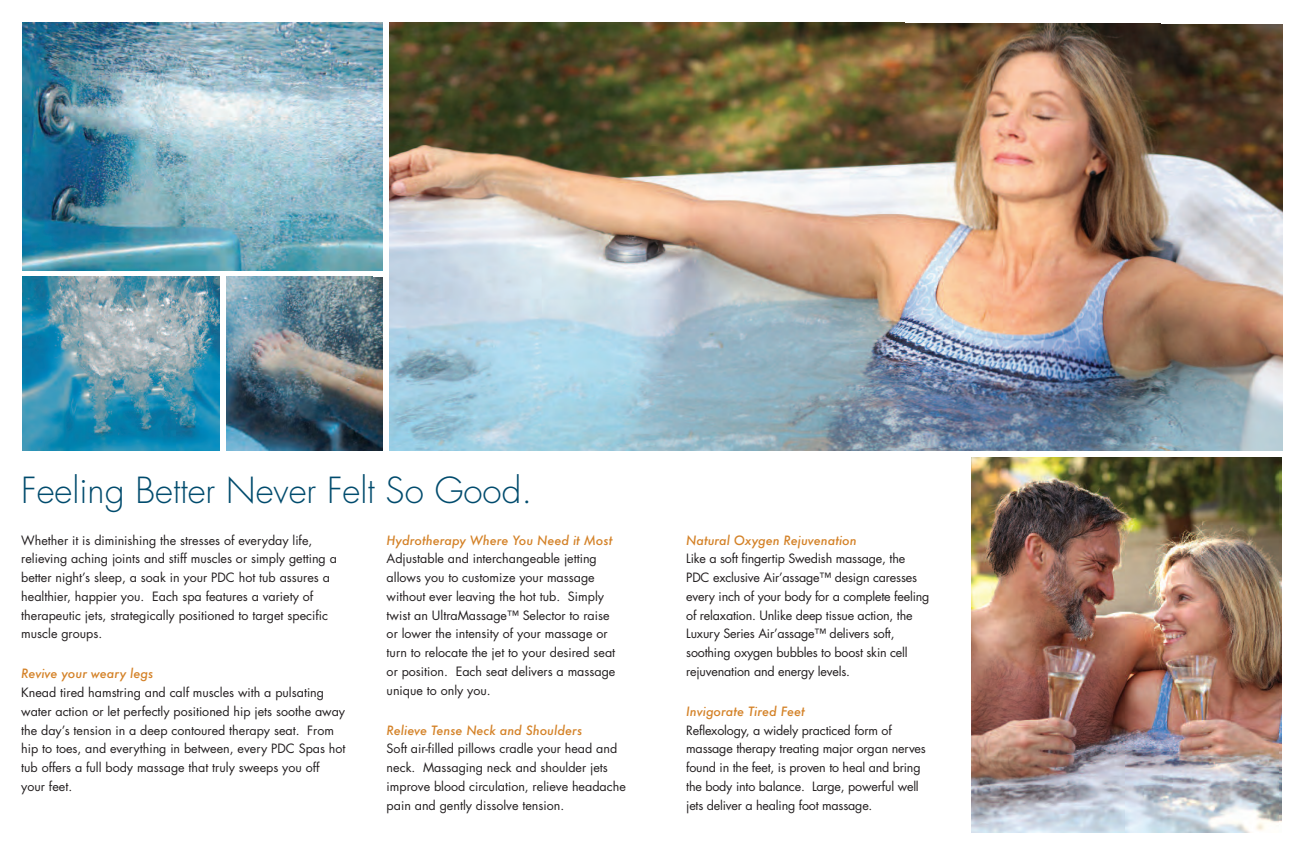
<style>
.page{position:relative;width:1305px;height:855px;background:#fff}
.page>*{position:absolute;margin:0;border:0;box-sizing:border-box;transform-origin:0 0}
.t1{font:300 35px "Futura";color:#004b6d}
.t2{font:12.5px/18.8px "Futura";color:#231f20}
.t3{font:italic 500 12.5px "Futura";color:#d48228}
</style>
<div class="page">
<img style="left:390px;top:22px;width:892px;height:428px">
<img style="left:23px;top:22px;width:359px;height:248px">
<img style="left:23px;top:277px;width:196px;height:173px">
<img style="left:227px;top:277px;width:155px;height:173px">
<img style="left:971px;top:457px;width:310px;height:376px">
<h1 class="t1" style="left:21px;top:474px;width:513px">Feeling Better Never Felt So Good.</h1>
<p class="t2" style="left:21px;top:532px;width:317px">Whether it is diminishing the stresses of everyday life, relieving aching joints and stiff muscles or simply getting a better night’s sleep, a soak in your PDC hot tub assures a healthier, happier you. Each spa features a variety of therapeutic jets, strategically positioned to target specific muscle groups.</p>
<p class="t3" style="left:21px;top:667px;width:133px">Revive your weary legs</p>
<p class="t2" style="left:21px;top:684px;width:326px">Knead tired hamstring and calf muscles with a pulsating water action or let perfectly positioned hip jets soothe away the day’s tension in a deep contoured therapy seat. From hip to toes, and everything in between, every PDC Spas hot tub offers a full body massage that truly sweeps you off your feet.</p>
<p class="t3" style="left:387px;top:533px;width:227px">Hydrotherapy Where You Need it Most</p>
<p class="t2" style="left:387px;top:550px;width:230px">Adjustable and interchangeable jetting allows you to customize your massage without ever leaving the hot tub. Simply twist an UltraMassage™ Selector to raise or lower the intensity of your massage or turn to relocate the jet to your desired seat or position. Each seat delivers a massage unique to only you.</p>
<p class="t3" style="left:387px;top:723px;width:197px">Relieve Tense Neck and Shoulders</p>
<p class="t2" style="left:387px;top:740px;width:241px">Soft air-filled pillows cradle your head and neck. Massaging neck and shoulder jets improve blood circulation, relieve headache pain and gently dissolve tension.</p>
<p class="t3" style="left:686px;top:533px;width:172px">Natural Oxygen Rejuvenation</p>
<p class="t2" style="left:686px;top:550px;width:245px">Like a soft fingertip Swedish massage, the PDC exclusive Air’assage™ design caresses every inch of your body for a complete feeling of relaxation. Unlike deep tissue action, the Luxury Series Air’assage™ delivers soft, soothing oxygen bubbles to boost skin cell rejuvenation and energy levels.</p>
<p class="t3" style="left:686px;top:704px;width:120px">Invigorate Tired Feet</p>
<p class="t2" style="left:686px;top:722px;width:241px">Reflexology, a widely practiced form of massage therapy treating major organ nerves found in the feet, is proven to heal and bring the body into balance. Large, powerful well jets deliver a healing foot massage.</p>
</div>
